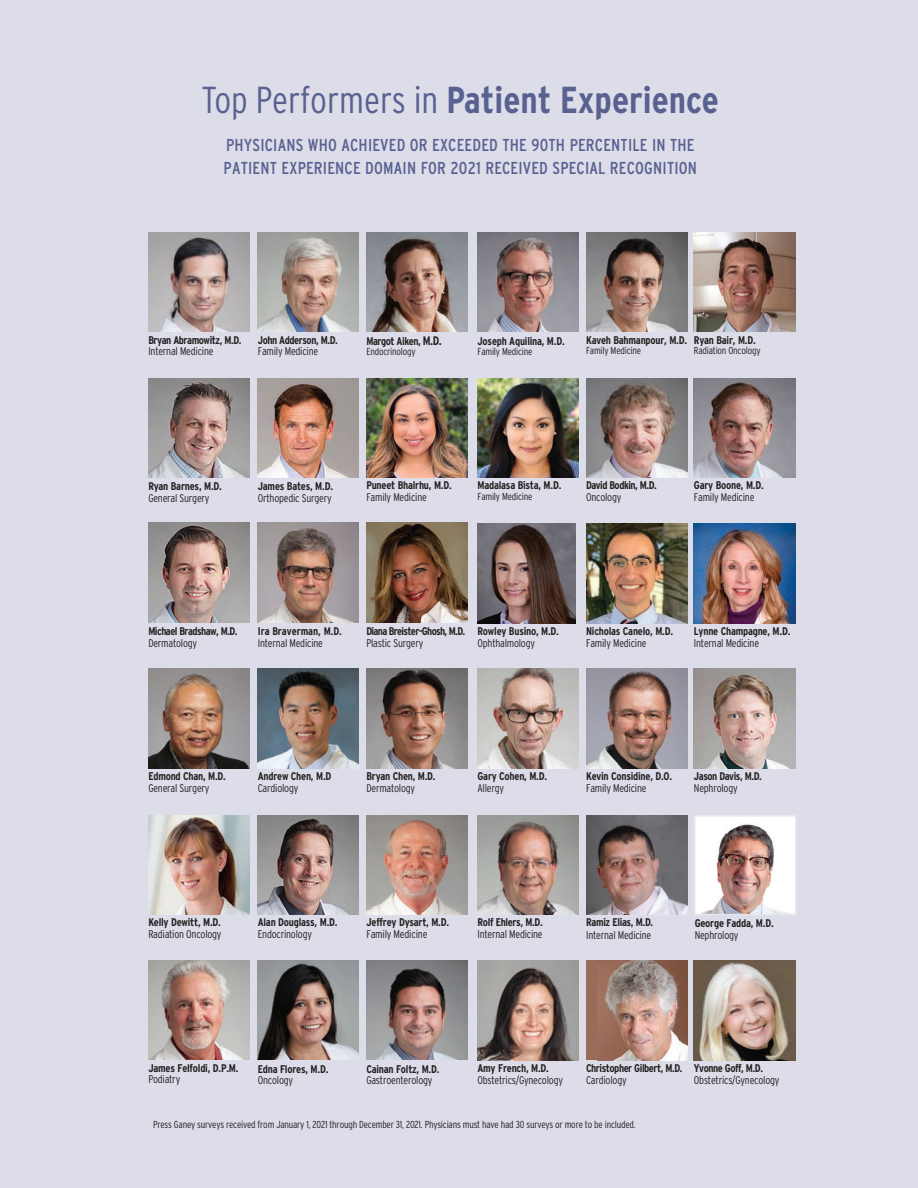
<style>
.page{position:relative;width:918px;height:1188px;background:#dcdde8}
.page>*{position:absolute;margin:0;border:0;box-sizing:border-box;transform-origin:0 0}
._2017_Fin_Table-FAR{font:700 condensed 37.5px "Interstate";color:#586190}
.Major_head{font:condensed 17.25px/23.1px "Interstate";letter-spacing:.01em;color:#586190}
._2019_doc_title{font:300 condensed 11.25px "Interstate";letter-spacing:-.02em;color:#231f20}
._2019_doc_title-2{font:700 condensed 11.1px/11.9px "Interstate";letter-spacing:-.02em;color:#231f20}
._2019_doc_title-3{font:300 condensed 11.1px/11.9px "Interstate";letter-spacing:-.02em;color:#231f20}
._2019_doc_title-4{font:700 condensed 11.1px/11.9px "Interstate";letter-spacing:-.04em;color:#231f20}
._2019_doc_title-5{font:700 condensed 11.1px "Interstate";letter-spacing:-.045em;color:#231f20}
._2019_doc_title-6{font:700 condensed 11.1px "Interstate";letter-spacing:-.06em;color:#231f20}
._2019_doc_title-7{font:300 condensed 10.2px "Interstate";letter-spacing:-.02em;color:#231f20}
.s1{font-weight:300}
.s2{font-size:12.3px}
.s3{font-weight:700}
</style>
<div class="page">
<img style="left:478px;top:961px;width:101px;height:99px">
<div style="left:586px;top:961px;width:101px;height:99px;background:#9a6b59"></div>
<img style="left:597px;top:961px;width:90px;height:99px">
<img style="left:694px;top:961px;width:101px;height:99px">
<img style="left:366px;top:669px;width:102px;height:99px">
<img style="left:258px;top:378px;width:101px;height:100px">
<img style="left:694px;top:378px;width:101px;height:100px">
<img style="left:148px;top:523px;width:102px;height:99px">
<img style="left:478px;top:816px;width:101px;height:98px">
<img style="left:366px;top:960px;width:102px;height:99px">
<img style="left:258px;top:523px;width:101px;height:99px">
<img style="left:694px;top:524px;width:101px;height:99px">
<img style="left:148px;top:669px;width:102px;height:99px">
<img style="left:478px;top:669px;width:101px;height:99px">
<img style="left:586px;top:669px;width:101px;height:99px">
<img style="left:697px;top:818px;width:97px;height:94px">
<div style="left:694px;top:815px;width:103px;height:100px;border:2px solid #e6e7e9"></div>
<img style="left:694px;top:669px;width:101px;height:99px">
<img style="left:258px;top:960px;width:101px;height:99px">
<img style="left:478px;top:524px;width:98px;height:99px">
<img style="left:366px;top:523px;width:102px;height:99px">
<img style="left:366px;top:815px;width:102px;height:99px">
<img style="left:586px;top:816px;width:101px;height:98px">
<img style="left:586px;top:524px;width:101px;height:99px">
<img style="left:148px;top:815px;width:102px;height:99px">
<img style="left:366px;top:378px;width:102px;height:100px">
<img style="left:478px;top:378px;width:101px;height:100px">
<img style="left:586px;top:378px;width:101px;height:100px">
<img style="left:258px;top:669px;width:101px;height:99px">
<img style="left:148px;top:960px;width:102px;height:99px">
<img style="left:258px;top:815px;width:101px;height:99px">
<img style="left:148px;top:232px;width:102px;height:100px">
<img style="left:258px;top:232px;width:101px;height:100px">
<img style="left:366px;top:232px;width:102px;height:100px">
<img style="left:478px;top:232px;width:101px;height:100px">
<img style="left:586px;top:232px;width:101px;height:100px">
<img style="left:694px;top:232px;width:101px;height:100px">
<img style="left:148px;top:378px;width:102px;height:100px">
<p class="_2017_Fin_Table-FAR" style="left:201px;top:79px;width:519px"><span class="s1">Top Performers in</span> Patient Experience</p>
<p class="Major_head" style="left:224px;top:133px;width:475px">PHYSICIANS WHO ACHIEVED OR EXCEEDED THE 90TH PERCENTILE IN THE<br>PATIENT EXPERIENCE DOMAIN FOR 2021 RECEIVED SPECIAL RECOGNITION</p>
<p class="_2019_doc_title-4" style="left:148px;top:334px;width:95px">Bryan Abramowitz, M.D.<br><span class="s1">Internal Medicine</span></p>
<p class="_2019_doc_title-4" style="left:258px;top:334px;width:82px">John Adderson, M.D.</p>
<p class="_2019_doc_title-3" style="left:258px;top:346px;width:62px">Family Medicine</p>
<p class="_2019_doc_title-4" style="left:366px;top:335px;width:77px">Margot Aiken, <span class="s2">M.D.</span></p>
<p class="_2019_doc_title-7" style="left:366px;top:346px;width:51px">Endocrinology</p>
<p class="_2019_doc_title-2" style="left:478px;top:335px;width:89px">Joseph Aquilina, M.D.</p>
<p class="_2019_doc_title-7" style="left:478px;top:346px;width:56px">Family Medicine</p>
<p class="_2019_doc_title-2" style="left:586px;top:334px;width:103px">Kaveh Bahmanpour, M.D.</p>
<p class="_2019_doc_title-7" style="left:586px;top:345px;width:56px">Family Medicine</p>
<p class="_2019_doc_title-2" style="left:694px;top:334px;width:63px">Ryan Bair, M.D.</p>
<p class="_2019_doc_title-7" style="left:694px;top:345px;width:68px">Radiation Oncology</p>
<p class="_2019_doc_title-2" style="left:148px;top:481px;width:75px">Ryan Barnes, M.D.<br><span class="s1">General Surgery</span></p>
<p class="_2019_doc_title-2" style="left:366px;top:480px;width:87px">Puneet Bhalrhu, M.D.<br><span class="s1">Family Medicine</span></p>
<p class="_2019_doc_title-2" style="left:478px;top:480px;width:85px">Madalasa Bista, M.D.</p>
<p class="_2019_doc_title-7" style="left:478px;top:491px;width:56px">Family Medicine</p>
<p class="_2019_doc_title-5" style="left:586px;top:479px;width:72px">David Bodkin, M.D.</p>
<p class="_2019_doc_title-3" style="left:586px;top:491px;width:37px">Oncology</p>
<p class="_2019_doc_title-3" style="left:258px;top:481px;width:77px"><span class="s3">James Bates, M.D.<br></span>Orthopedic Surgery</p>
<p class="_2019_doc_title-2" style="left:694px;top:480px;width:71px">Gary Boone, M.D.</p>
<p class="_2019_doc_title-3" style="left:694px;top:491px;width:62px">Family Medicine</p>
<p class="_2019_doc_title-5" style="left:148px;top:625px;width:91px">Michael Bradshaw, M.D.</p>
<p class="_2019_doc_title-3" style="left:148px;top:637px;width:50px">Dermatology</p>
<p class="_2019_doc_title-2" style="left:258px;top:625px;width:86px">Ira Braverman, M.D.</p>
<p class="_2019_doc_title-3" style="left:258px;top:637px;width:67px">Internal Medicine</p>
<p class="_2019_doc_title-6" style="left:366px;top:625px;width:100px">Diana Breister-Ghosh, M.D.</p>
<p class="_2019_doc_title-3" style="left:366px;top:637px;width:59px">Plastic Surgery</p>
<p class="_2019_doc_title-2" style="left:478px;top:625px;width:83px">Rowley Busino, M.D.</p>
<p class="_2019_doc_title-3" style="left:478px;top:637px;width:59px">Ophthalmology</p>
<p class="_2019_doc_title-2" style="left:586px;top:625px;width:89px">Nicholas Canelo, M.D.<br><span class="s1">Family Medicine</span></p>
<p class="_2019_doc_title-2" style="left:694px;top:625px;width:98px">Lynne Champagne, M.D.</p>
<p class="_2019_doc_title-3" style="left:694px;top:637px;width:67px">Internal Medicine</p>
<p class="_2019_doc_title-2" style="left:148px;top:770px;width:79px">Edmond Chan, M.D.</p>
<p class="_2019_doc_title-3" style="left:148px;top:782px;width:63px">General Surgery</p>
<p class="_2019_doc_title-2" style="left:258px;top:770px;width:75px">Andrew Chen, M.D<br><span class="s1">Cardiology</span></p>
<p class="_2019_doc_title-2" style="left:366px;top:770px;width:71px">Bryan Chen, M.D.<br><span class="s1">Dermatology</span></p>
<p class="_2019_doc_title-2" style="left:478px;top:770px;width:71px">Gary Cohen, M.D.</p>
<p class="_2019_doc_title-3" style="left:478px;top:782px;width:28px">Allergy</p>
<p class="_2019_doc_title-2" style="left:586px;top:770px;width:88px">Kevin Considine, D.O.</p>
<p class="_2019_doc_title-3" style="left:586px;top:782px;width:62px">Family Medicine</p>
<p class="_2019_doc_title-4" style="left:694px;top:770px;width:69px">Jason Davis, M.D.</p>
<p class="_2019_doc_title-3" style="left:694px;top:782px;width:45px">Nephrology</p>
<p class="_2019_doc_title-3" style="left:148px;top:916px;width:75px"><span class="s3">Kelly Dewitt, M.D.<br></span>Radiation Oncology</p>
<p class="_2019_doc_title-2" style="left:695px;top:917px;width:81px">George Fadda, M.D.<br><span class="s1">Nephrology</span></p>
<p class="_2019_doc_title-2" style="left:258px;top:916px;width:81px">Alan Douglass, M.D.<br><span class="s1">Endocrinology</span></p>
<p class="_2019_doc_title-2" style="left:366px;top:916px;width:84px">Jeffrey Dysart, M.D.</p>
<p class="_2019_doc_title" style="left:366px;top:928px;width:63px">Family Medicine</p>
<p class="_2019_doc_title-2" style="left:478px;top:916px;width:67px">Rolf Ehlers, M.D.</p>
<p class="_2019_doc_title-3" style="left:478px;top:928px;width:67px">Internal Medicine</p>
<p class="_2019_doc_title-2" style="left:586px;top:916px;width:69px">Ramiz Elias, M.D.</p>
<p class="_2019_doc_title-3" style="left:586px;top:929px;width:67px">Internal Medicine</p>
<p class="_2019_doc_title-2" style="left:148px;top:1062px;width:92px">James Felfoldi, D.P.M.<br><span class="s1">Podiatry</span></p>
<p class="_2019_doc_title-2" style="left:258px;top:1063px;width:72px">Edna Flores, M.D.<br><span class="s1">Oncology</span></p>
<p class="_2019_doc_title-2" style="left:366px;top:1063px;width:75px">Cainan Foltz, M.D.</p>
<p class="_2019_doc_title-3" style="left:366px;top:1074px;width:68px">Gastroenterology</p>
<p class="_2019_doc_title-3" style="left:478px;top:1062px;width:87px"><span class="s3">Amy French, M.D.<br></span>Obstetrics/Gynecology</p>
<p class="_2019_doc_title-4" style="left:586px;top:1062px;width:98px">Christopher Gilbert, M.D.</p>
<p class="_2019_doc_title-3" style="left:586px;top:1074px;width:42px">Cardiology</p>
<p class="_2019_doc_title-4" style="left:694px;top:1062px;width:71px">Yvonne Goff, M.D.</p>
<p class="_2019_doc_title-3" style="left:694px;top:1074px;width:87px">Obstetrics/Gynecology</p>
<p class="_2019_doc_title-7" style="left:153px;top:1119px;width:484px">Press Ganey surveys received from January 1, 2021 through December 31, 2021. Physicians must have had 30 surveys or more to be included.</p>
</div>
